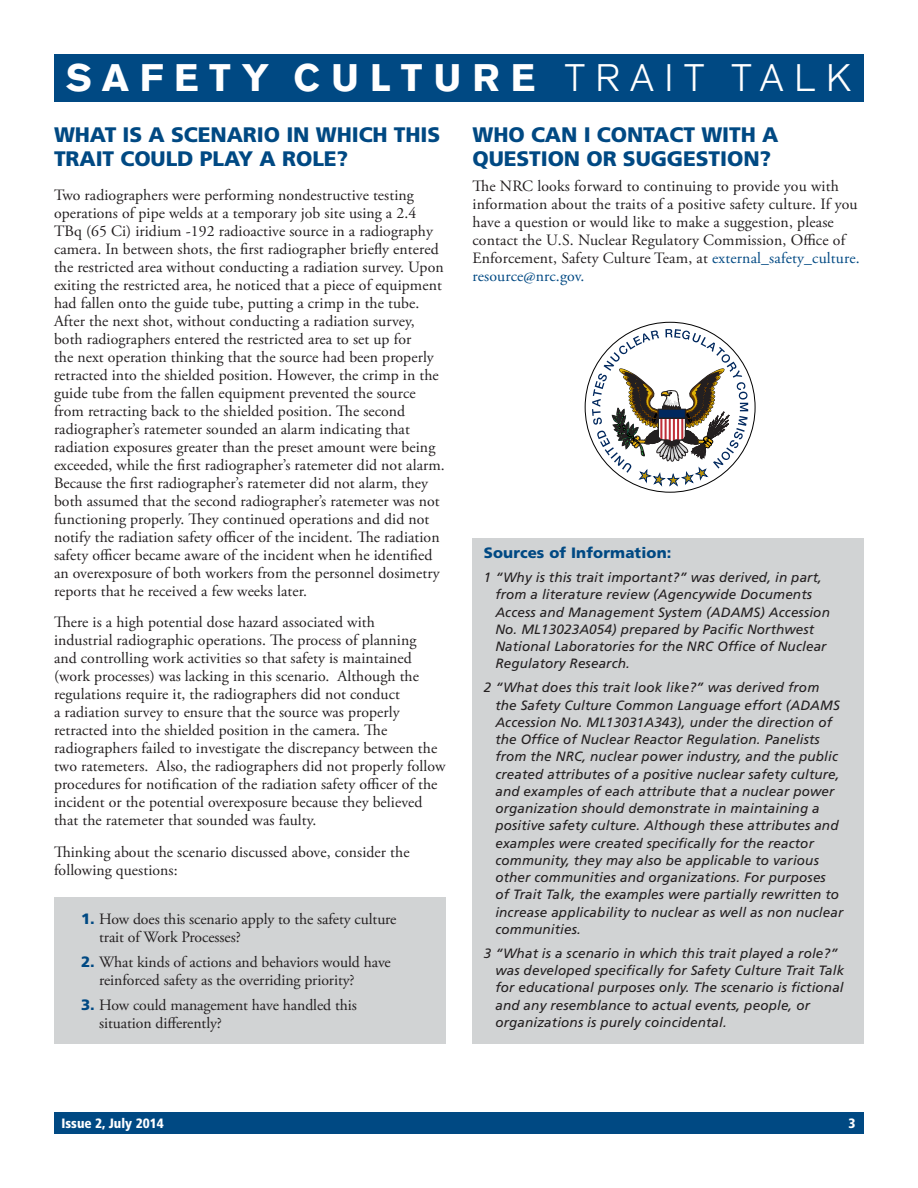
<style>
.page{position:relative;width:918px;height:1188px;background:#fff}
.page>*{position:absolute;margin:0;border:0;box-sizing:border-box;transform-origin:0 0}
.t1{font:900 37.8px "Akzidenz Grotesk";letter-spacing:.285em;color:#fff}
.t2{font:900 21px/24px "Frutiger LT Std";letter-spacing:-.005em;color:#004983}
.t3{font:15.75px/18px "Adobe Garamond Pro";letter-spacing:.005em;color:#231f20}
.t4{font:900 15px "Frutiger LT Std";letter-spacing:.01em;color:#004983}
.t5{font:italic 13.5px/17.2px "Frutiger LT Std";letter-spacing:.01em;color:#231f20}
.t6{font:900 condensed 13.5px "Frutiger LT Std";color:#fff}
.s1{font-weight:300}
.s2{font-family:"Frutiger LT Std";font-weight:900;font-size:15px;color:#004983}
.s3{color:#004983}
</style>
<div class="page">
<div style="left:472px;top:538px;width:392px;height:506px;background:#d1d3d4"></div>
<div style="left:54px;top:897px;width:392px;height:147px;background:#d1d3d4"></div>
<div style="left:54px;top:54px;width:810px;height:47px;background:#004983"></div>
<div style="left:54px;top:1112px;width:810px;height:22px;background:#004983"></div>
<svg style="left:592px;top:329px;width:156px;height:164px"></svg>
<h1 class="t1" style="left:66px;top:55px;width:786px">SAFETY CULTURE <span class="s1">TRAIT TALK</span></h1>
<h2 class="t2" style="left:54px;top:123px;width:388px">WHAT IS A SCENARIO IN WHICH THIS<br>TRAIT COULD PLAY A ROLE?</h2>
<p class="t3" style="left:54px;top:186px;width:392px">Two radiographers were performing nondestructive testing operations of pipe welds at a temporary job site using a 2.4<br>TBq (65 Ci) iridium -192 radioactive source in a radiography camera. In between shots, the first radiographer briefly entered the restricted area without conducting a radiation survey. Upon exiting the restricted area, he noticed that a piece of equipment had fallen onto the guide tube, putting a crimp in the tube.<br>After the next shot, without conducting a radiation survey, both radiographers entered the restricted area to set up for<br>the next operation thinking that the source had been properly retracted into the shielded position. However, the crimp in the guide tube from the fallen equipment prevented the source from retracting back to the shielded position. The second radiographer’s ratemeter sounded an alarm indicating that radiation exposures greater than the preset amount were being exceeded, while the first radiographer’s ratemeter did not alarm.<br>Because the first radiographer’s ratemeter did not alarm, they both assumed that the second radiographer’s ratemeter was not functioning properly. They continued operations and did not notify the radiation safety officer of the incident. The radiation safety officer became aware of the incident when he identified an overexposure of both workers from the personnel dosimetry reports that he received a few weeks later.</p>
<p class="t3" style="left:54px;top:614px;width:393px">There is a high potential dose hazard associated with<br>industrial radiographic operations. The process of planning<br>and controlling work activities so that safety is maintained (work processes) was lacking in this scenario. Although the regulations require it, the radiographers did not conduct<br>a radiation survey to ensure that the source was properly retracted into the shielded position in the camera. The radiographers failed to investigate the discrepancy between the two ratemeters. Also, the radiographers did not properly follow procedures for notification of the radiation safety officer of the incident or the potential overexposure because they believed that the ratemeter that sounded was faulty.</p>
<p class="t3" style="left:54px;top:843px;width:357px">Thinking about the scenario discussed above, consider the following questions:</p>
<p class="t3" style="left:99px;top:911px;width:299px;text-indent:-18px"><span class="s2">1.</span> How does this scenario apply to the safety culture trait of Work Processes?</p>
<p class="t3" style="left:99px;top:954px;width:293px;text-indent:-18px"><span class="s2">2.</span> What kinds of actions and behaviors would have reinforced safety as the overriding priority?</p>
<p class="t3" style="left:99px;top:996px;width:259px;text-indent:-18px"><span class="s2">3.</span> How could management have handled this situation differently?</p>
<h2 class="t2" style="left:472px;top:123px;width:307px">WHO CAN I CONTACT WITH A<br>QUESTION OR SUGGESTION?</h2>
<p class="t3" style="left:472px;top:177px;width:389px">The NRC looks forward to continuing to provide you with information about the traits of a positive safety culture. If you have a question or would like to make a suggestion, please contact the U.S. Nuclear Regulatory Commission, Office of Enforcement, Safety Culture Team, at <span class="s3">external_safety_culture. resource@nrc.gov.</span></p>
<p class="t4" style="left:484px;top:544px;width:189px">Sources of Information:</p>
<p class="t5" style="left:495px;top:569px;width:336px;text-indent:-12px">1 “Why is this trait important?” was derived, in part, from a literature review (Agencywide Documents Access and Management System (ADAMS) Accession No. ML13023A054) prepared by Pacific Northwest National Laboratories for the NRC Office of Nuclear Regulatory Research.</p>
<p class="t5" style="left:495px;top:679px;width:350px;text-indent:-12px">2 “What does this trait look like?” was derived from the Safety Culture Common Language effort (ADAMS Accession No. ML13031A343), under the direction of the Office of Nuclear Reactor Regulation. Panelists from the NRC, nuclear power industry, and the public created attributes of a positive nuclear safety culture, and examples of each attribute that a nuclear power organization should demonstrate in maintaining a positive safety culture. Although these attributes and examples were created specifically for the reactor community, they may also be applicable to various other communities and organizations. For purposes<br>of Trait Talk, the examples were partially rewritten to increase applicability to nuclear as well as non nuclear communities.</p>
<p class="t5" style="left:495px;top:945px;width:350px;text-indent:-12px">3 “What is a scenario in which this trait played a role?” was developed specifically for Safety Culture Trait Talk for educational purposes only. The scenario is fictional and any resemblance to actual events, people, or organizations is purely coincidental.</p>
<p class="t6" style="left:62px;top:1115px;width:104px">Issue 2, July 2014</p>
<p class="t6" style="left:848px;top:1115px;width:9px">3</p>
</div>
